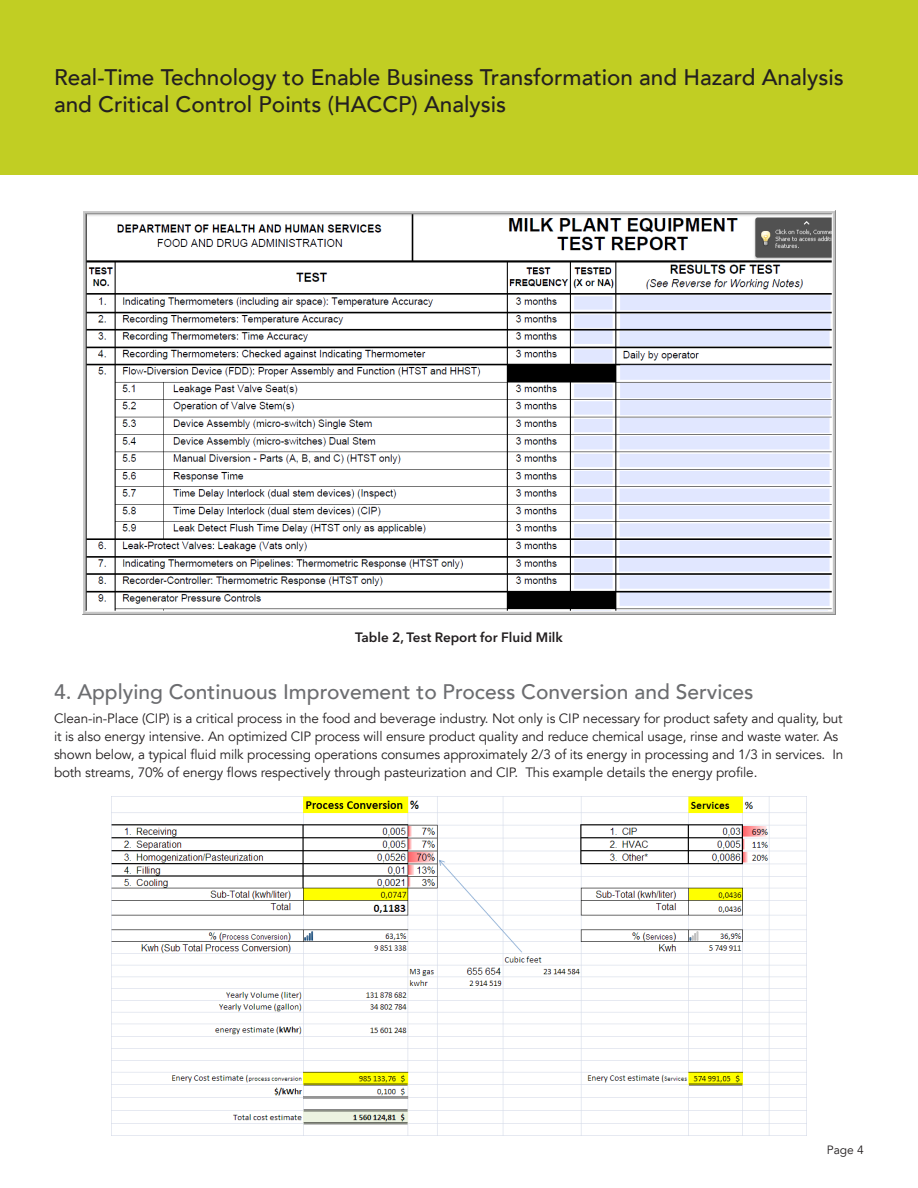
<style>
.page{position:relative;width:918px;height:1188px;background:#fff}
.page>*{position:absolute;margin:0;border:0;box-sizing:border-box;transform-origin:0 0}
.t1{font:500 22.5px/27px "Avenir LT";color:#231f20}
.Body_Headline{font:500 21px "Avenir LT";color:#6c6d70}
.Body_Copy{font:13.5px/18px "Avenir LT";letter-spacing:-.01em;color:#231f20}
.t2{font:600 13.5px "Avenir Next LT Pro";color:#231f20}
.t3{font:12px "Avenir LT";color:#231f20}
</style>
<div class="page">
<div style="left:0;top:0;width:918px;height:176px;background:#c1ce23"></div>
<img style="left:83px;top:210px;width:753px;height:404px">
<img style="left:111px;top:797px;width:696px;height:339px">
<h1 class="t1" style="left:54px;top:64px;width:791px">Real-Time Technology to Enable Business Transformation and Hazard Analysis and Critical Control Points (HACCP) Analysis</h1>
<p class="t2" style="left:355px;top:629px;width:209px">Table 2, Test Report for Fluid Milk</p>
<p class="Body_Headline" style="left:54px;top:679px;width:701px">4. Applying Continuous Improvement to Process Conversion and Services</p>
<p class="Body_Copy" style="left:54px;top:710px;width:791px">Clean-in-Place (CIP) is a critical process in the food and beverage industry. Not only is CIP necessary for product safety and quality, but it is also energy intensive. An optimized CIP process will ensure product quality and reduce chemical usage, rinse and waste water. As shown below, a typical fluid milk processing operations consumes approximately 2/3 of its energy in processing and 1/3 in services. In both streams, 70% of energy flows respectively through pasteurization and CIP. This example details the energy profile.</p>
<p class="t3" style="left:827px;top:1143px;width:39px">Page 4</p>
</div>
